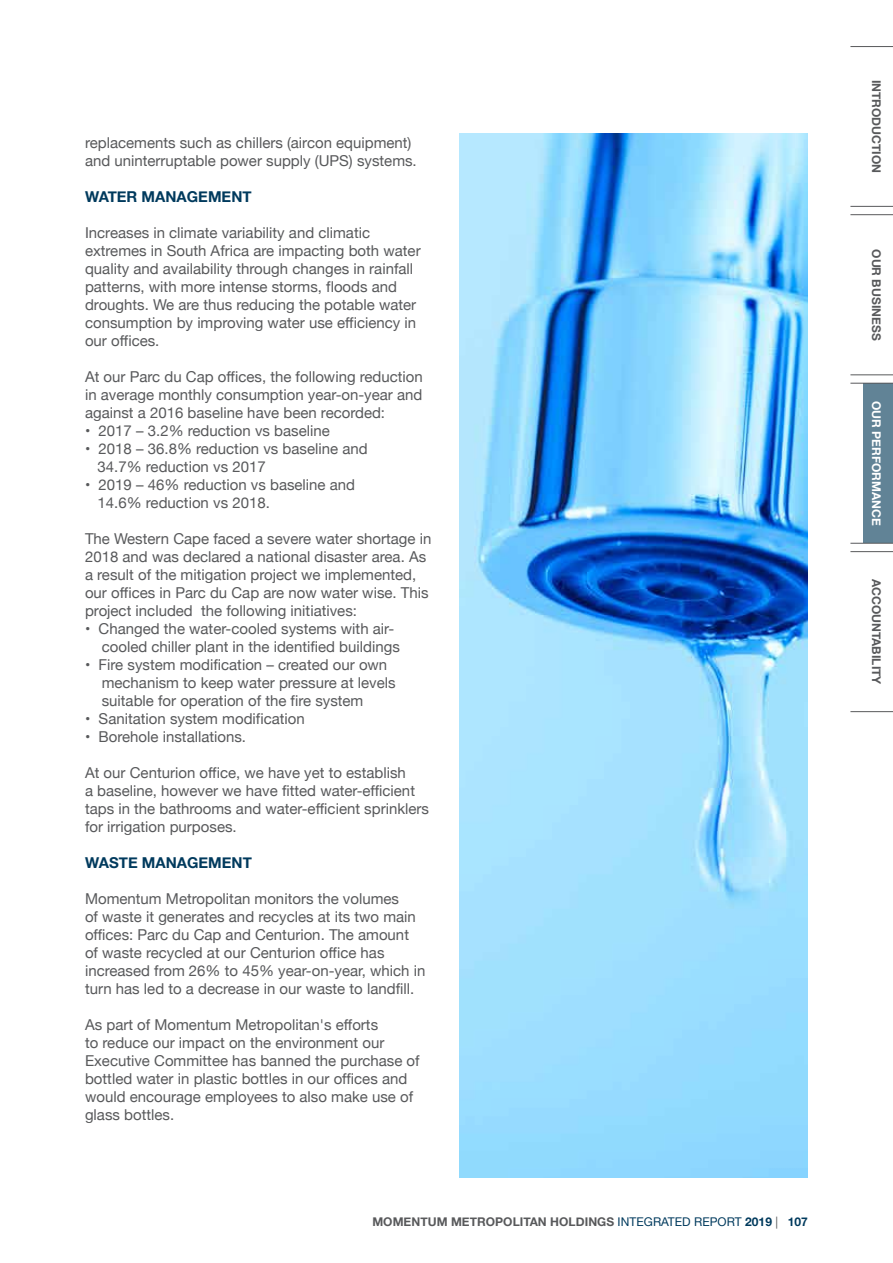
<style>
.page{position:relative;width:893px;height:1263px;background:#fff}
.page>*{position:absolute;margin:0;border:0;box-sizing:border-box;transform-origin:0 0}
.t1{font:15px/18px "Helvetica Neue";color:#58595b}
.t2{font:700 15px "Helvetica Neue";color:#003a5d}
.t3{font:700 12px "Helvetica Neue";color:#58595b}
.t4{font:700 12px "Helvetica Neue";color:#fff}
.s1{font-weight:400;color:#003a5d}
.s2{color:#003a5d}
.s3{font-weight:400}
</style>
<div class="page">
<img style="left:459px;top:134px;width:349px;height:1044px">
<div style="left:863px;top:383px;width:30px;height:160px;background:#618396"></div>
<hr style="left:850px;top:46px;width:43px;height:1px;background:#58595b">
<hr style="left:850px;top:206px;width:43px;height:1px;background:#58595b">
<hr style="left:850px;top:214px;width:43px;height:1px;background:#58595b">
<hr style="left:850px;top:375px;width:43px;height:1px;background:#58595b">
<hr style="left:850px;top:383px;width:43px;height:1px;background:#58595b">
<hr style="left:850px;top:543px;width:43px;height:1px;background:#58595b">
<hr style="left:850px;top:551px;width:43px;height:1px;background:#58595b">
<hr style="left:850px;top:711px;width:43px;height:1px;background:#58595b">
<p class="t1" style="left:85px;top:134px;width:333px">replacements such as chillers (aircon equipment) and uninterruptable power supply (UPS) systems.</p>
<p class="t2" style="left:85px;top:185px;width:168px">WATER MANAGEMENT</p>
<p class="t1" style="left:85px;top:224px;width:337px">Increases in climate variability and climatic extremes in South Africa are impacting both water quality and availability through changes in rainfall patterns, with more intense storms, floods and droughts. We are thus reducing the potable water consumption by improving water use efficiency in our offices.</p>
<p class="t1" style="left:85px;top:368px;width:339px;text-align:justify">At our Parc du Cap offices, the following reduction in average monthly consumption year-on-year and against a 2016 baseline have been recorded:</p>
<p class="t1" style="left:85px;top:422px;width:246px">• 2017 – 3.2% reduction vs baseline</p>
<p class="t1" style="left:98px;top:440px;width:272px;text-indent:-13px">• 2018 – 36.8% reduction vs baseline and<br>34.7% reduction vs 2017</p>
<p class="t1" style="left:98px;top:476px;width:259px;text-indent:-13px">• 2019 – 46% reduction vs baseline and<br>14.6% reduction vs 2018.</p>
<p class="t1" style="left:85px;top:530px;width:348px">The Western Cape faced a severe water shortage in 2018 and was declared a national disaster area. As a result of the mitigation project we implemented, our offices in Parc du Cap are now water wise. This project included the following initiatives:</p>
<p class="t1" style="left:102px;top:620px;width:300px;text-indent:-17px">• Changed the water-cooled systems with air&shy;cooled chiller plant in the identified buildings</p>
<p class="t1" style="left:102px;top:656px;width:295px;text-indent:-17px">• Fire system modification – created our own mechanism to keep water pressure at levels suitable for operation of the fire system</p>
<p class="t1" style="left:85px;top:710px;width:221px">• Sanitation system modification</p>
<p class="t1" style="left:85px;top:728px;width:163px">• Borehole installations.</p>
<p class="t1" style="left:85px;top:764px;width:345px">At our Centurion office, we have yet to establish<br>a baseline, however we have fitted water-efficient taps in the bathrooms and water-efficient sprinklers for irrigation purposes.</p>
<p class="t2" style="left:85px;top:851px;width:168px">WASTE MANAGEMENT</p>
<p class="t1" style="left:85px;top:890px;width:342px">Momentum Metropolitan monitors the volumes<br>of waste it generates and recycles at its two main offices: Parc du Cap and Centurion. The amount of waste recycled at our Centurion office has increased from 26% to 45% year-on-year, which in turn has led to a decrease in our waste to landfill.</p>
<p class="t1" style="left:85px;top:1016px;width:336px">As part of Momentum Metropolitan's efforts<br>to reduce our impact on the environment our Executive Committee has banned the purchase of bottled water in plastic bottles in our offices and would encourage employees to also make use of glass bottles.</p>
<p class="t3" style="left:372px;top:1212px;width:437px">MOMENTUM METROPOLITAN HOLDINGS <span class="s1">INTEGRATED REPORT</span> <span class="s2">2019</span> <span class="s3">|</span> <span class="s2">107</span></p>
<p class="t3" style="left:886px;top:80px;width:95px;rotate:90deg">INTRODUCTION</p>
<p class="t3" style="left:886px;top:249px;width:93px;rotate:90deg">OUR BUSINESS</p>
<p class="t4" style="left:886px;top:401px;width:126px;rotate:90deg">OUR PERFORMANCE</p>
<p class="t3" style="left:886px;top:579px;width:107px;rotate:90deg">ACCOUNTABILITY</p>
</div>
